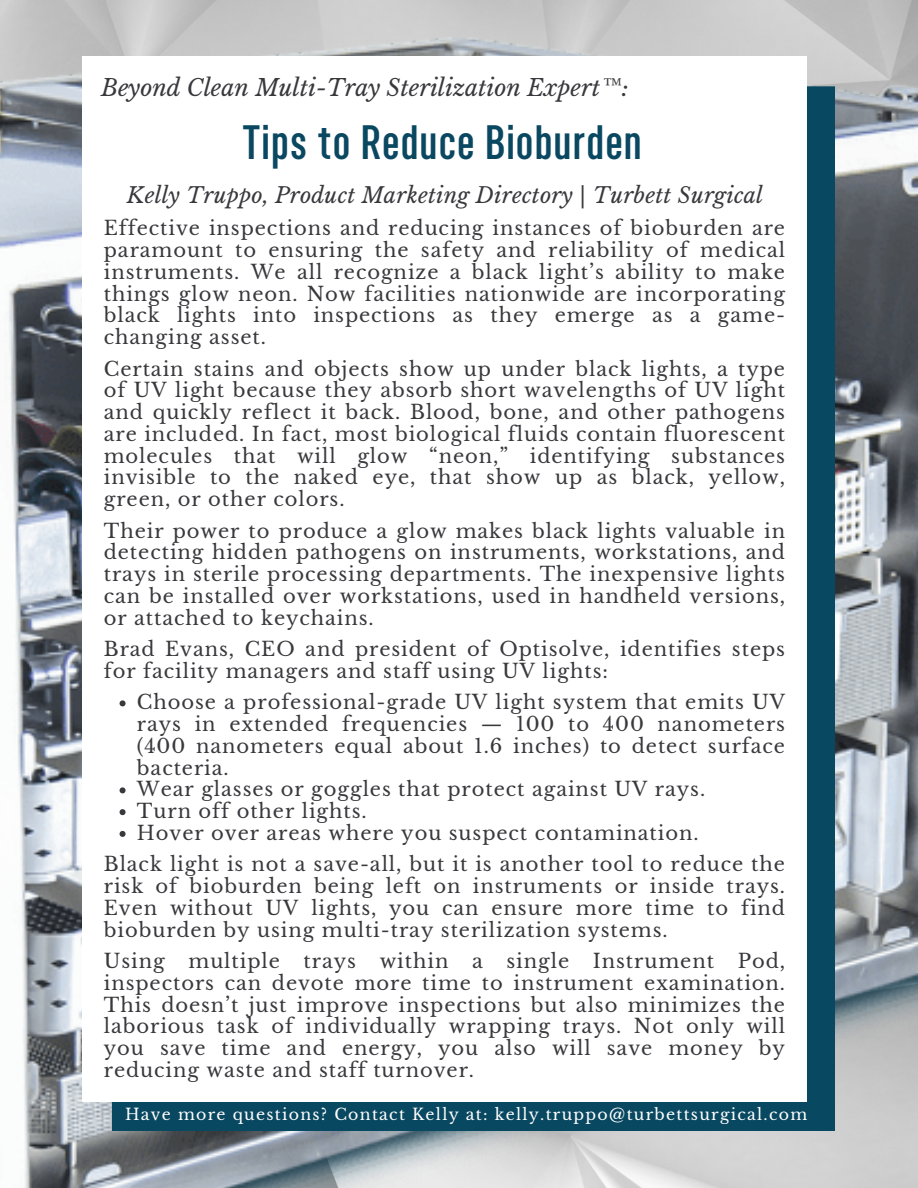
<style>
.page{position:relative;width:918px;height:1188px;background:#fff}
.page>*{position:absolute;margin:0;border:0;box-sizing:border-box;transform-origin:0 0}
.t1{font:600 extra-condensed 48.15px "Opinion Pro";letter-spacing:.04em;color:#0a4861}
.t2{font:italic 23.1px "Libre Baskerville";color:#39393d}
.t3{font:italic 21.6px "Libre Baskerville";letter-spacing:.01em;color:#39393d}
.t4{font:19.5px/21.8px "Libre Baskerville";letter-spacing:.045em;color:#39393d;text-align:justify}
.t5{font:15.75px "Libre Baskerville";letter-spacing:.08em;color:#fff}
</style>
<div class="page">
<img style="left:0;top:38px;width:918px;height:1150px">
<div style="left:112px;top:86px;width:723px;height:1045px;background:#094861"></div>
<div style="left:83px;top:57px;width:723px;height:1045px;background:#fff"></div>
<svg style="left:120px;top:700px;width:6px;height:6px"></svg>
<svg style="left:120px;top:787px;width:6px;height:6px"></svg>
<svg style="left:120px;top:809px;width:6px;height:6px"></svg>
<svg style="left:120px;top:831px;width:6px;height:6px"></svg>
<p class="t2" style="left:101px;top:74px;width:529px">Beyond Clean Multi-Tray Sterilization Expert™:</p>
<p class="t1" style="left:243px;top:123px;width:400px">Tips to Reduce Bioburden</p>
<p class="t3" style="left:127px;top:182px;width:638px">Kelly Truppo, Product Marketing Directory | Turbett Surgical</p>
<p class="t4" style="left:104px;top:218px;width:683px">Effective inspections and reducing instances of bioburden are paramount to ensuring the safety and reliability of medical instruments. We all recognize a black light’s ability to make things glow neon. Now facilities nationwide are incorporating black lights into inspections as they emerge as a game&shy;changing asset.</p>
<p class="t4" style="left:104px;top:358px;width:683px">Certain stains and objects show up under black lights, a type of UV light because they absorb short wavelengths of UV light and quickly reflect it back. Blood, bone, and other pathogens are included. In fact, most biological fluids contain fluorescent molecules that will glow “neon,” identifying substances invisible to the naked eye, that show up as black, yellow, green, or other colors.</p>
<p class="t4" style="left:104px;top:520px;width:683px">Their power to produce a glow makes black lights valuable in detecting hidden pathogens on instruments, workstations, and trays in sterile processing departments. The inexpensive lights can be installed over workstations, used in handheld versions, or attached to keychains.</p>
<p class="t4" style="left:104px;top:638px;width:683px">Brad Evans, CEO and president of Optisolve, identifies steps for facility managers and staff using UV lights:</p>
<p class="t4" style="left:137px;top:692px;width:650px">Choose a professional-grade UV light system that emits UV rays in extended frequencies — 100 to 400 nanometers (400 nanometers equal about 1.6 inches) to detect surface bacteria.</p>
<p class="t4" style="left:137px;top:779px;width:570px">Wear glasses or goggles that protect against UV rays.</p>
<p class="t4" style="left:137px;top:800px;width:231px">Turn off other lights.</p>
<p class="t4" style="left:137px;top:822px;width:563px">Hover over areas where you suspect contamination.</p>
<p class="t4" style="left:104px;top:854px;width:683px">Black light is not a save-all, but it is another tool to reduce the risk of bioburden being left on instruments or inside trays.<br>Even without UV lights, you can ensure more time to find bioburden by using multi-tray sterilization systems.</p>
<p class="t4" style="left:104px;top:950px;width:683px">Using multiple trays within a single Instrument Pod, inspectors can devote more time to instrument examination.<br>This doesn’t just improve inspections but also minimizes the laborious task of individually wrapping trays. Not only will you save time and energy, you also will save money by reducing waste and staff turnover.</p>
<p class="t5" style="left:125px;top:1105px;width:684px">Have more questions? Contact Kelly at: kelly.truppo@turbettsurgical.com</p>
</div>
